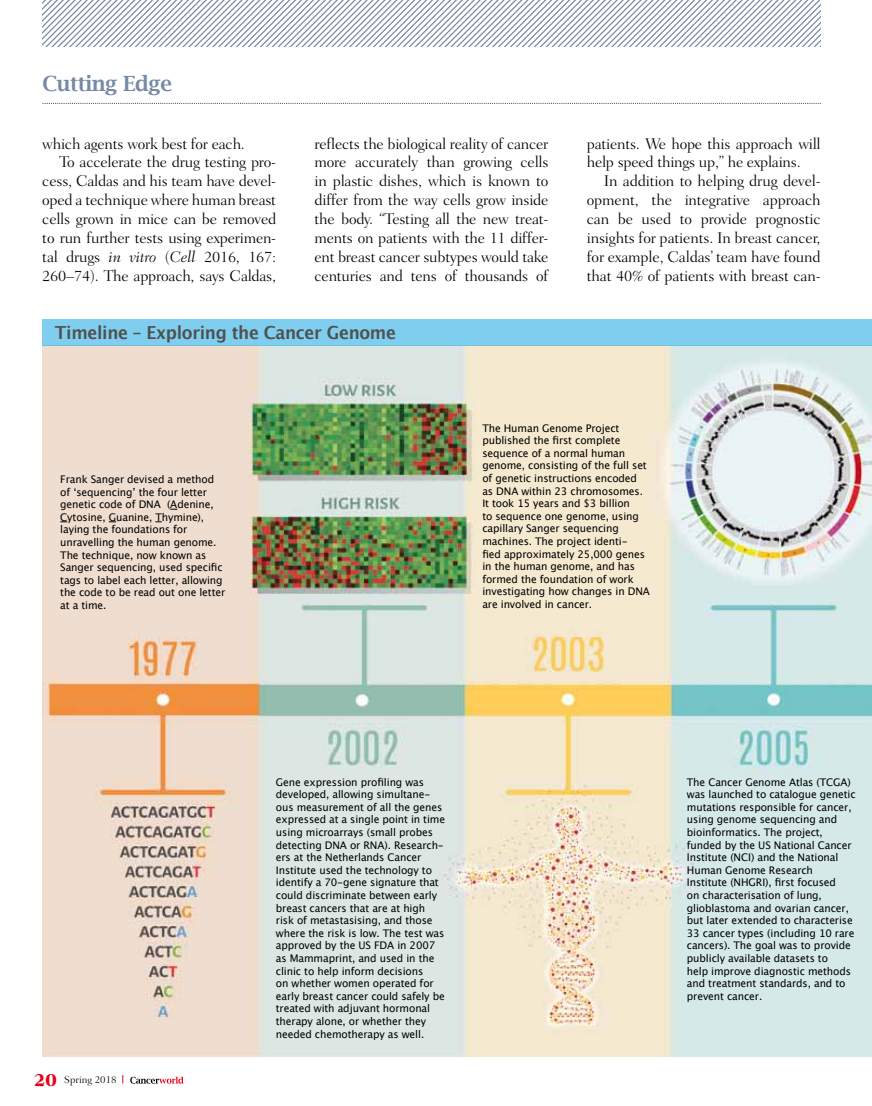
<style>
.page{position:relative;width:872px;height:1106px;background:#fff}
.page>*{position:absolute;margin:0;border:0;box-sizing:border-box;transform-origin:0 0}
.t1{font:600 21px "Lucida Bright";letter-spacing:-.025em;color:#778aa5}
.t2{font:700 18px "Lucida Grande";letter-spacing:-.02em;color:#50514f;scale:.94 1}
.t3{font:300 15.75px/18.9px "Fairfield LH";letter-spacing:-.015em;color:#000;text-align:justify}
.t4{font:10.5px/12.6px "Lucida Grande";letter-spacing:-.01em;color:#000}
.t5{font:300 10.5px "Fairfield LH";color:#000}
.s1{font-style:italic}
.s2{font-weight:800;font-size:18px;color:#e2001a}
</style>
<div class="page">
<svg style="left:130px;top:1076px;width:53px;height:7px"></svg>
<img style="left:42px;top:345px;width:830px;height:711px">
<div style="left:42px;top:319px;width:830px;height:26px;background:#80ceef"></div>
<svg style="left:43px;top:103px;width:778px;height:1px"></svg>
<svg style="left:43px;top:0;width:778px;height:47px"></svg>
<h1 class="t1" style="left:43px;top:70px;width:131px">Cutting Edge</h1>
<h3 class="t3" style="left:42px;top:134px;width:204px">which agents work best for each.</h3>
<h3 class="t3" style="left:59px;top:153px;width:218px">To accelerate the drug testing pro-</h3>
<h3 class="t3" style="left:42px;top:172px;width:235px">cess, Caldas and his team have devel-</h3>
<h3 class="t3" style="left:42px;top:191px;width:235px">oped a technique where human breast</h3>
<h3 class="t3" style="left:42px;top:210px;width:235px">cells grown in mice can be removed</h3>
<h3 class="t3" style="left:42px;top:228px;width:235px">to run further tests using experimen-</h3>
<h3 class="t3" style="left:42px;top:247px;width:235px">tal drugs <span class="s1">in vitro</span> (<span class="s1">Cell</span> 2016, 167:</h3>
<h3 class="t3" style="left:42px;top:266px;width:235px">260–74). The approach, says Caldas,</h3>
<p class="t3" style="left:314px;top:134px;width:235px">reflects the biological reality of cancer more accurately than growing cells in plastic dishes, which is known to differ from the way cells grow inside the body. “Testing all the new treat&shy;ments on patients with the 11 differ&shy;ent breast cancer subtypes would take centuries and tens of thousands of</p>
<h3 class="t3" style="left:587px;top:134px;width:235px">patients. We hope this approach will help speed things up,” he explains.</h3>
<h3 class="t3" style="left:587px;top:172px;width:235px;text-indent:17px">In addition to helping drug devel&shy;opment, the integrative approach can be used to provide prognostic insights for patients. In breast cancer, for example, Caldas’ team have found that 40% of patients with breast can-</h3>
<h2 class="t2" style="left:55px;top:321px;width:364px">Timeline – Exploring the Cancer Genome</h2>
<p class="t4" style="left:60px;top:473px;width:166px">Frank Sanger devised a method of ‘sequencing’ the four letter genetic code of DNA (Adenine,<br>Cytosine, Guanine, Thymine), laying the foundations for unravelling the human genome.<br>The technique, now known as<br>Sanger sequencing, used specific tags to label each letter, allowing the code to be read out one letter at a time.</p>
<p class="t4" style="left:482px;top:421px;width:169px">The Human Genome Project published the first complete sequence of a normal human genome, consisting of the full set of genetic instructions encoded as DNA within 23 chromosomes.<br>It took 15 years and $3 billion<br>to sequence one genome, using capillary Sanger sequencing machines. The project identi-<br>fied approximately 25,000 genes in the human genome, and has formed the foundation of work investigating how changes in DNA are involved in cancer.</p>
<p class="t5" style="left:34px;top:1073px;width:84px"><span class="s2">20</span> Spring 2018</p>
<p class="t4" style="left:276px;top:775px;width:171px">Gene expression profiling was developed, allowing simultane&shy;ous measurement of all the genes expressed at a single point in time using microarrays (small probes detecting DNA or RNA). Research&shy;ers at the Netherlands Cancer<br>Institute used the technology to identify a 70-gene signature that could discriminate between early breast cancers that are at high risk of metastasising, and those where the risk is low. The test was approved by the US FDA in 2007 as Mammaprint, and used in the clinic to help inform decisions<br>on whether women operated for early breast cancer could safely be treated with adjuvant hormonal therapy alone, or whether they needed chemotherapy as well.</p>
<p class="t4" style="left:687px;top:775px;width:170px">The Cancer Genome Atlas (TCGA) was launched to catalogue genetic mutations responsible for cancer, using genome sequencing and bioinformatics. The project, funded by the US National Cancer<br>Institute (NCI) and the National<br>Human Genome Research<br>Institute (NHGRI), first focused<br>on characterisation of lung, glioblastoma and ovarian cancer, but later extended to characterise<br>33 cancer types (including 10 rare cancers). The goal was to provide publicly available datasets to<br>help improve diagnostic methods and treatment standards, and to prevent cancer.</p>
</div>
